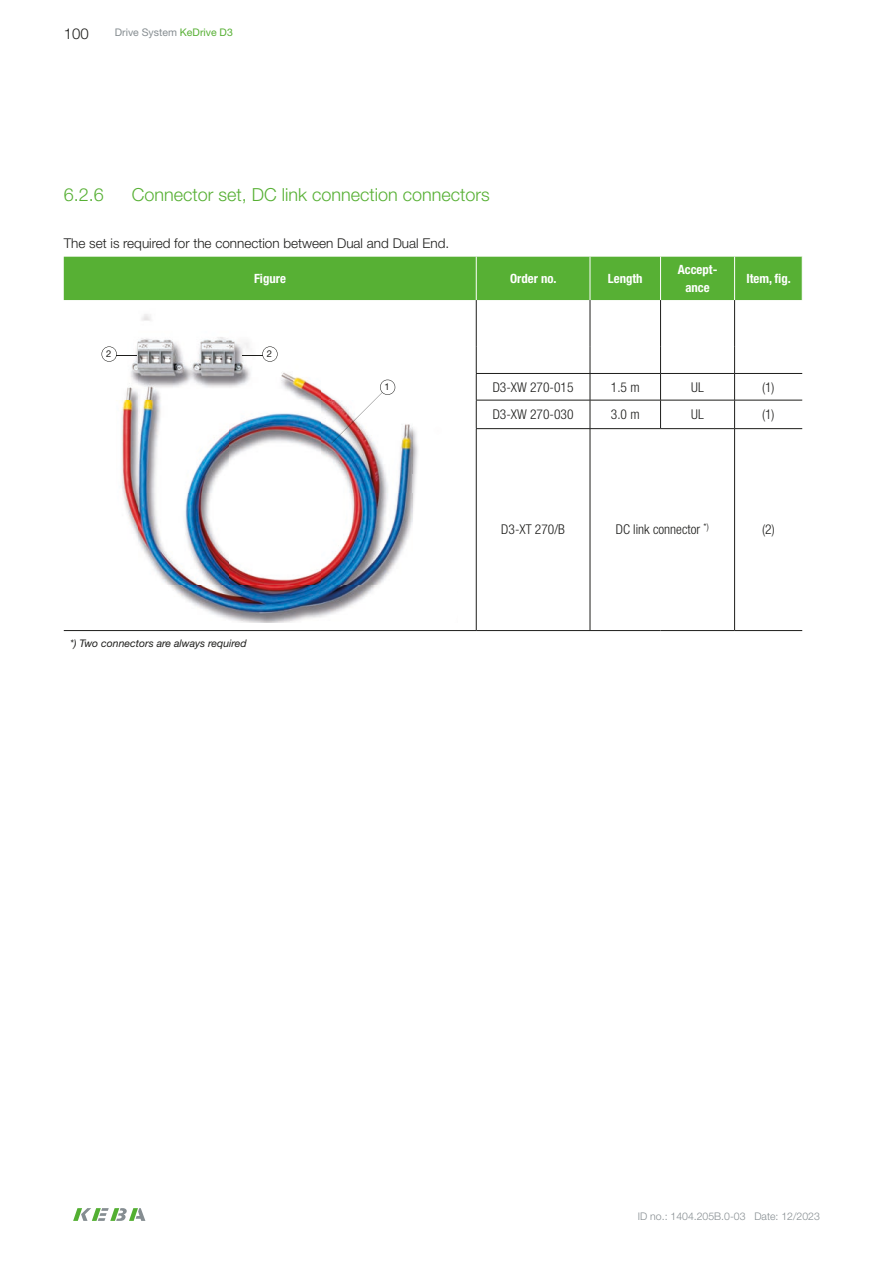
<style>
.page{position:relative;width:893px;height:1263px;background:#fff}
.page>*{position:absolute;margin:0;border:0;box-sizing:border-box;transform-origin:0 0}
.t1{font:300 18px "Helvetica Neue LT Std";color:#57b034}
.t2{font:300 15px "Helvetica Neue LT Std";color:#1d1d1b}
.t3{font:300 condensed 13.5px "Helvetica Neue LT Std";color:#1d1d1b}
.t4{font:300 13.5px "Helvetica Neue LT Pro";color:#1d1d1b}
.t5{font:700 condensed 12.75px/17.2px "Helvetica Neue LT Std";color:#fff;text-align:center}
.t6{font:300 10.5px "Helvetica Neue LT Pro";color:#868d91}
.t7{font:italic 10.5px "Helvetica Neue LT Pro";color:#1d1d1b}
.t8{font:10.5px "Helvetica Neue LT Pro";color:#868d91}
.t9{font:9.45px "Helvetica Neue LT Std";color:#1d1d1b}
.s1{color:#57b034}
</style>
<div class="page">
<svg style="left:73px;top:1208px;width:72px;height:13px"></svg>
<div style="left:64px;top:257px;width:738px;height:43px;background:#57b034"></div>
<hr style="left:476px;top:373px;width:114px;height:1px;background:#1d1d1b">
<hr style="left:590px;top:373px;width:70px;height:1px;background:#1d1d1b">
<hr style="left:660px;top:373px;width:75px;height:1px;background:#1d1d1b">
<hr style="left:735px;top:373px;width:67px;height:1px;background:#1d1d1b">
<hr style="left:476px;top:400px;width:114px;height:1px;background:#1d1d1b">
<hr style="left:590px;top:400px;width:70px;height:1px;background:#1d1d1b">
<hr style="left:660px;top:400px;width:75px;height:1px;background:#1d1d1b">
<hr style="left:735px;top:400px;width:67px;height:1px;background:#1d1d1b">
<hr style="left:476px;top:428px;width:114px;height:1px;background:#1d1d1b">
<hr style="left:590px;top:428px;width:70px;height:1px;background:#1d1d1b">
<hr style="left:660px;top:428px;width:75px;height:1px;background:#1d1d1b">
<hr style="left:735px;top:428px;width:67px;height:1px;background:#1d1d1b">
<hr style="left:590px;top:257px;width:1px;height:43px;background:#fff">
<hr style="left:660px;top:257px;width:1px;height:43px;background:#fff">
<hr style="left:734px;top:257px;width:1px;height:43px;background:#fff">
<hr style="left:476px;top:257px;width:1px;height:43px;background:#fff">
<hr style="left:64px;top:630px;width:412px;height:1px;background:#1d1d1b">
<hr style="left:476px;top:630px;width:114px;height:1px;background:#1d1d1b">
<hr style="left:590px;top:630px;width:70px;height:1px;background:#1d1d1b">
<hr style="left:660px;top:630px;width:75px;height:1px;background:#1d1d1b">
<hr style="left:735px;top:630px;width:67px;height:1px;background:#1d1d1b">
<hr style="left:476px;top:300px;width:1px;height:47px;background:#1d1d1b">
<hr style="left:590px;top:300px;width:1px;height:47px;background:#1d1d1b">
<hr style="left:660px;top:300px;width:1px;height:47px;background:#1d1d1b">
<hr style="left:734px;top:300px;width:1px;height:47px;background:#1d1d1b">
<svg style="left:476px;top:347px;width:1px;height:81px"></svg>
<svg style="left:590px;top:347px;width:1px;height:81px"></svg>
<svg style="left:660px;top:347px;width:1px;height:81px"></svg>
<svg style="left:734px;top:347px;width:1px;height:81px"></svg>
<hr style="left:476px;top:429px;width:1px;height:201px;background:#1d1d1b">
<hr style="left:590px;top:429px;width:1px;height:201px;background:#1d1d1b">
<hr style="left:734px;top:429px;width:1px;height:201px;background:#1d1d1b">
<img style="left:101px;top:314px;width:317px;height:309px">
<svg style="left:102px;top:346px;width:35px;height:16px"></svg>
<svg style="left:331px;top:380px;width:64px;height:63px"></svg>
<svg style="left:242px;top:346px;width:36px;height:16px"></svg>
<p class="t2" style="left:64px;top:25px;width:27px">100</p>
<p class="t8" style="left:115px;top:26px;width:120px">Drive System <span class="s1">KeDrive D3</span></p>
<h1 class="t1" style="left:64px;top:183px;width:42px">6.2.6</h1>
<h1 class="t1" style="left:132px;top:183px;width:360px">Connector set, DC link connection connectors</h1>
<p class="t4" style="left:64px;top:235px;width:387px">The set is required for the connection between Dual and Dual End.</p>
<p class="t5" style="left:254px;top:270px;width:33px">Figure</p>
<p class="t5" style="left:510px;top:270px;width:48px">Order no.</p>
<p class="t5" style="left:608px;top:270px;width:36px">Length</p>
<p class="t5" style="left:678px;top:261px;width:41px">Accept&shy;ance</p>
<p class="t5" style="left:746px;top:270px;width:46px">Item, fig.</p>
<p class="t9" style="left:106px;top:348px;width:7px">2</p>
<p class="t9" style="left:267px;top:348px;width:7px">2</p>
<p class="t7" style="left:70px;top:636px;width:178px">*) Two connectors are always required</p>
<p class="t9" style="left:385px;top:381px;width:7px">1</p>
<p class="t3" style="left:493px;top:379px;width:82px">D3-XW 270-015</p>
<p class="t3" style="left:611px;top:379px;width:30px">1.5 m</p>
<p class="t3" style="left:691px;top:379px;width:14px">UL</p>
<p class="t3" style="left:762px;top:379px;width:14px">(1)</p>
<p class="t3" style="left:493px;top:407px;width:82px">D3-XW 270-030</p>
<p class="t3" style="left:611px;top:407px;width:30px">3.0 m</p>
<p class="t3" style="left:691px;top:407px;width:14px">UL</p>
<p class="t3" style="left:762px;top:407px;width:14px">(1)</p>
<p class="t3" style="left:501px;top:522px;width:65px">D3-XT 270/B</p>
<p class="t3" style="left:616px;top:522px;width:94px">DC link connector <sup>*)</sup></p>
<p class="t3" style="left:762px;top:522px;width:14px">(2)</p>
<p class="t6" style="left:638px;top:1210px;width:184px">ID no.: 1404.205B.0-03 Date: 12/2023</p>
</div>
